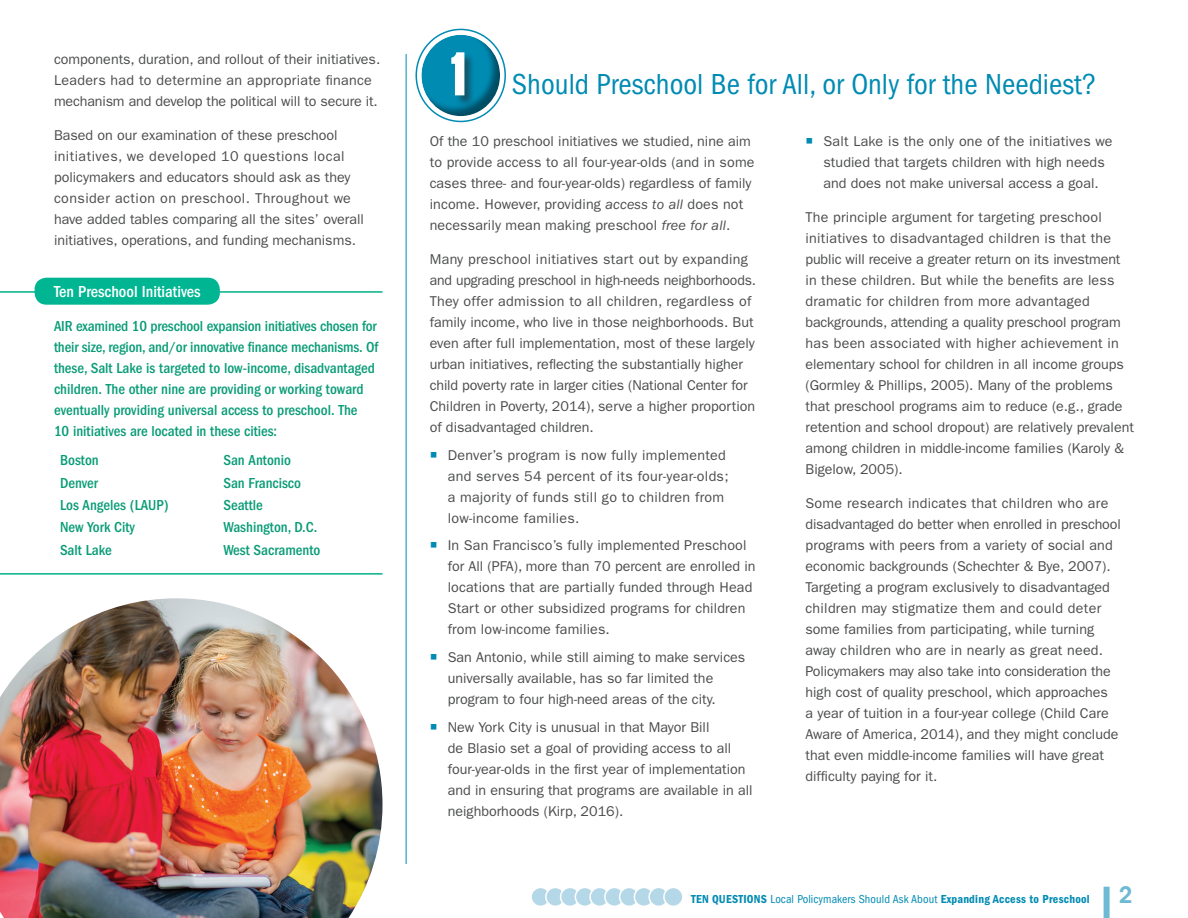
<style>
.page{position:relative;width:1188px;height:918px;background:#fff}
.page>*{position:absolute;margin:0;border:0;box-sizing:border-box;transform-origin:0 0}
.t1{font:61.5px "Haettenschweiler";color:#fff}
.Head_3{font:condensed 30px "ITC Franklin Gothic Std";color:#008bb3}
.Table_Text_Left{font:600 22.5px "ITC Avant Garde Std";color:#6eb9d4}
.Callout_Title{font:500 condensed 16.5px "ITC Franklin Gothic Std";color:#fff}
.Callout_Text{font:500 condensed 15px/21px "ITC Franklin Gothic Std";color:#099c77}
.Paragraph{font:14.25px/21px "ITC Franklin Gothic Std";color:#4b4c4d}
.Paragraph-2{font:14.25px/21px "ITC Franklin Gothic Std";letter-spacing:.02em;color:#4b4c4d}
.t2{font:12px "ITC Franklin Gothic Std Dm Cd";letter-spacing:.02em;color:#008bb3}
.s1{font-style:italic}
.s2{color:#008bb3}
.s3{font-family:"ITC Franklin Gothic Std";font-stretch:condensed}
</style>
<div class="page">
<hr style="left:406px;top:54px;width:1px;height:810px;background:#008bb3">
<div style="left:531px;top:887px;width:19px;height:19px;background:#b5d8e8;border-radius:50%"></div>
<div style="left:530px;top:887px;width:21px;height:20px;border:2px solid #fff;border-radius:50%"></div>
<div style="left:546px;top:887px;width:19px;height:19px;background:#b5d8e8;border-radius:50%"></div>
<div style="left:545px;top:887px;width:21px;height:20px;border:2px solid #fff;border-radius:50%"></div>
<div style="left:561px;top:887px;width:19px;height:19px;background:#b5d8e8;border-radius:50%"></div>
<div style="left:560px;top:887px;width:20px;height:20px;border:2px solid #fff;border-radius:50%"></div>
<div style="left:575px;top:887px;width:19px;height:19px;background:#b5d8e8;border-radius:50%"></div>
<div style="left:575px;top:887px;width:20px;height:20px;border:2px solid #fff;border-radius:50%"></div>
<div style="left:590px;top:887px;width:19px;height:19px;background:#b5d8e8;border-radius:50%"></div>
<div style="left:589px;top:887px;width:21px;height:20px;border:2px solid #fff;border-radius:50%"></div>
<div style="left:605px;top:887px;width:19px;height:19px;background:#b5d8e8;border-radius:50%"></div>
<div style="left:604px;top:887px;width:21px;height:20px;border:2px solid #fff;border-radius:50%"></div>
<div style="left:620px;top:887px;width:19px;height:19px;background:#b5d8e8;border-radius:50%"></div>
<div style="left:619px;top:887px;width:20px;height:20px;border:2px solid #fff;border-radius:50%"></div>
<div style="left:634px;top:887px;width:19px;height:19px;background:#b5d8e8;border-radius:50%"></div>
<div style="left:634px;top:887px;width:20px;height:20px;border:2px solid #fff;border-radius:50%"></div>
<div style="left:649px;top:887px;width:19px;height:19px;background:#b5d8e8;border-radius:50%"></div>
<div style="left:648px;top:887px;width:21px;height:20px;border:2px solid #fff;border-radius:50%"></div>
<div style="left:664px;top:887px;width:19px;height:19px;background:#b5d8e8;border-radius:50%"></div>
<div style="left:663px;top:887px;width:21px;height:20px;border:2px solid #fff;border-radius:50%"></div>
<div style="left:1104px;top:887px;width:6px;height:31px;background:#6eb9d4"></div>
<hr style="left:0;top:291px;width:382px;height:2px;background:#00b18a">
<hr style="left:0;top:573px;width:382px;height:2px;background:#00b18a">
<div style="left:35px;top:278px;width:185px;height:27px;background:#00b692;border-radius:12px"></div>
<img style="left:0;top:598px;width:382px;height:320px">
<div style="left:415px;top:29px;width:91px;height:93px;border:2px solid #008bb3;border-radius:50%"></div>
<div style="left:421px;top:33px;width:81px;height:84px;background:#231f20;opacity:.5"></div>
<div style="left:451px;top:52px;width:25px;height:54px;background:#231f20;opacity:.5"></div>
<p class="Paragraph" style="left:54px;top:49px;width:328px">components, duration, and rollout of their initiatives.<br>Leaders had to determine an appropriate finance mechanism and develop the political will to secure it.</p>
<p class="Paragraph" style="left:54px;top:125px;width:312px">Based on our examination of these preschool initiatives, we developed 10 questions local policymakers and educators should ask as they consider action on preschool. Throughout we have added tables comparing all the sites’ overall initiatives, operations, and funding mechanisms.</p>
<p class="Callout_Title" style="left:54px;top:282px;width:148px">Ten Preschool Initiatives</p>
<p class="Callout_Text" style="left:54px;top:316px;width:326px">AIR examined 10 preschool expansion initiatives chosen for their size, region, and/or innovative finance mechanisms. Of these, Salt Lake is targeted to low-income, disadvantaged children. The other nine are providing or working toward eventually providing universal access to preschool. The<br>10 initiatives are located in these cities:</p>
<p class="Callout_Text" style="left:60px;top:450px;width:40px">Boston</p>
<p class="Callout_Text" style="left:223px;top:450px;width:69px">San Antonio</p>
<p class="Callout_Text" style="left:60px;top:472px;width:39px">Denver</p>
<p class="Callout_Text" style="left:223px;top:472px;width:79px">San Francisco</p>
<p class="Callout_Text" style="left:60px;top:495px;width:110px">Los Angeles (LAUP)</p>
<p class="Callout_Text" style="left:223px;top:495px;width:41px">Seattle</p>
<p class="Callout_Text" style="left:60px;top:517px;width:76px">New York City</p>
<p class="Callout_Text" style="left:223px;top:517px;width:95px">Washington, D.C.</p>
<p class="Callout_Text" style="left:60px;top:539px;width:53px">Salt Lake</p>
<p class="Callout_Text" style="left:223px;top:539px;width:98px">West Sacramento</p>
<p class="t1" style="left:450px;top:39px;width:17px">1</p>
<p class="Head_3" style="left:512px;top:67px;width:586px">Should Preschool Be for All, or Only for the Neediest?</p>
<p class="Paragraph" style="left:430px;top:131px;width:326px">Of the 10 preschool initiatives we studied, nine aim to provide access to all four-year-olds (and in some cases three- and four-year-olds) regardless of family income. However, providing <span class="s1">access to all</span> does not necessarily mean making preschool <span class="s1">free for all</span>.</p>
<p class="Paragraph" style="left:430px;top:249px;width:328px">Many preschool initiatives start out by expanding and upgrading preschool in high-needs neighborhoods.<br>They offer admission to all children, regardless of family income, who live in those neighborhoods. But even after full implementation, most of these largely urban initiatives, reflecting the substantially higher child poverty rate in larger cities (National Center for Children in Poverty, 2014), serve a higher proportion of disadvantaged children.</p>
<p class="Paragraph-2" style="left:448px;top:444px;width:282px;text-indent:-18px"><span class="s2">○</span> Denver’s program is now fully implemented and serves 54 percent of its four-year-olds; a majority of funds still go to children from low-income families.</p>
<p class="Paragraph" style="left:448px;top:535px;width:309px;text-indent:-18px"><span class="s2">○</span> In San Francisco’s fully implemented Preschool for All (PFA), more than 70 percent are enrolled in locations that are partially funded through Head Start or other subsidized programs for children from low-income families.</p>
<p class="Paragraph" style="left:448px;top:647px;width:299px;text-indent:-18px"><span class="s2">○</span> San Antonio, while still aiming to make services universally available, has so far limited the program to four high-need areas of the city.</p>
<p class="Paragraph" style="left:448px;top:717px;width:306px;text-indent:-18px"><span class="s2">○</span> New York City is unusual in that Mayor Bill<br>de Blasio set a goal of providing access to all four-year-olds in the first year of implementation and in ensuring that programs are available in all neighborhoods (Kirp, 2016).</p>
<p class="Paragraph" style="left:824px;top:131px;width:291px;text-indent:-18px"><span class="s2">○</span> Salt Lake is the only one of the initiatives we studied that targets children with high needs and does not make universal access a goal.</p>
<p class="Paragraph" style="left:806px;top:207px;width:330px">The principle argument for targeting preschool initiatives to disadvantaged children is that the public will receive a greater return on its investment in these children. But while the benefits are less dramatic for children from more advantaged backgrounds, attending a quality preschool program has been associated with higher achievement in elementary school for children in all income groups (Gormley &amp; Phillips, 2005). Many of the problems that preschool programs aim to reduce (e.g., grade retention and school dropout) are relatively prevalent among children in middle-income families (Karoly &amp; Bigelow, 2005).</p>
<p class="Paragraph" style="left:806px;top:493px;width:317px">Some research indicates that children who are disadvantaged do better when enrolled in preschool programs with peers from a variety of social and economic backgrounds (Schechter &amp; Bye, 2007).<br>Targeting a program exclusively to disadvantaged children may stigmatize them and could deter some families from participating, while turning away children who are in nearly as great need.<br>Policymakers may also take into consideration the high cost of quality preschool, which approaches<br>a year of tuition in a four-year college (Child Care Aware of America, 2014), and they might conclude that even middle-income families will have great difficulty paying for it.</p>
<p class="t2" style="left:691px;top:892px;width:400px">TEN QUESTIONS <span class="s3">Local Policymakers Should Ask About</span> Expanding Access to Preschool</p>
<p class="Table_Text_Left" style="left:1119px;top:881px;width:15px">2</p>
</div>
